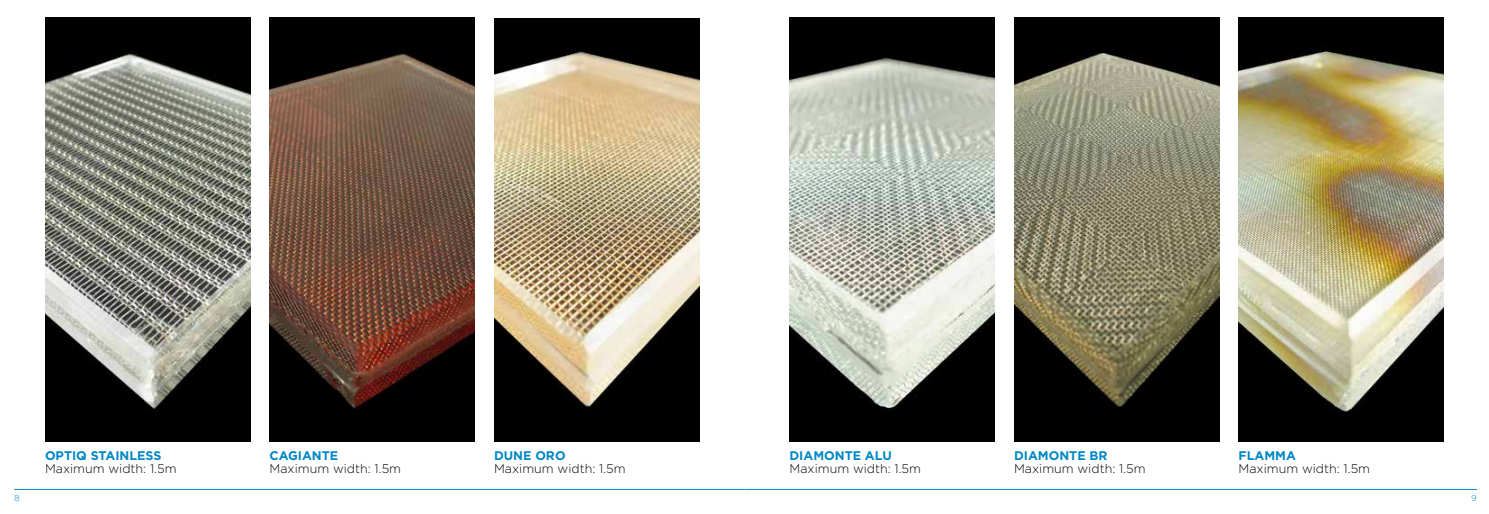
<style>
.page{position:relative;width:1489px;height:514px;background:#fff}
.page>*{position:absolute;margin:0;border:0;box-sizing:border-box;transform-origin:0 0}
.t1{font:300 12.5px "Gotham";color:#000}
.t2{font:700 12.5px "Gotham";color:#0088c6}
.t3{font:300 8.75px "Gotham";color:#0088c6}
</style>
<div class="page">
<hr style="left:14px;top:489px;width:730px;height:1px;background:#0088c6">
<hr style="left:744px;top:489px;width:732px;height:1px;background:#0088c6">
<img style="left:45px;top:18px;width:205px;height:423px">
<div style="left:494px;top:18px;width:205px;height:423px;background:#000"></div>
<img style="left:494px;top:51px;width:205px;height:358px">
<img style="left:269px;top:18px;width:206px;height:423px">
<img style="left:789px;top:18px;width:205px;height:423px">
<img style="left:1238px;top:18px;width:205px;height:423px">
<img style="left:1014px;top:18px;width:205px;height:423px">
<p class="t2" style="left:45px;top:447px;width:118px">OPTIQ STAINLESS</p>
<p class="t1" style="left:45px;top:461px;width:133px">Maximum width: 1.5m</p>
<p class="t2" style="left:269px;top:447px;width:70px">CAGIANTE</p>
<p class="t1" style="left:269px;top:461px;width:133px">Maximum width: 1.5m</p>
<p class="t2" style="left:494px;top:447px;width:73px">DUNE ORO</p>
<p class="t1" style="left:494px;top:461px;width:133px">Maximum width: 1.5m</p>
<p class="t2" style="left:789px;top:447px;width:104px">DIAMONTE ALU</p>
<p class="t1" style="left:789px;top:461px;width:133px">Maximum width: 1.5m</p>
<p class="t2" style="left:1014px;top:447px;width:95px">DIAMONTE BR</p>
<p class="t1" style="left:1014px;top:461px;width:133px">Maximum width: 1.5m</p>
<p class="t2" style="left:1238px;top:447px;width:59px">FLAMMA</p>
<p class="t1" style="left:1238px;top:461px;width:133px">Maximum width: 1.5m</p>
<p class="t3" style="left:14px;top:493px;width:7px">8</p>
<p class="t3" style="left:1470px;top:493px;width:7px">9</p>
</div>
